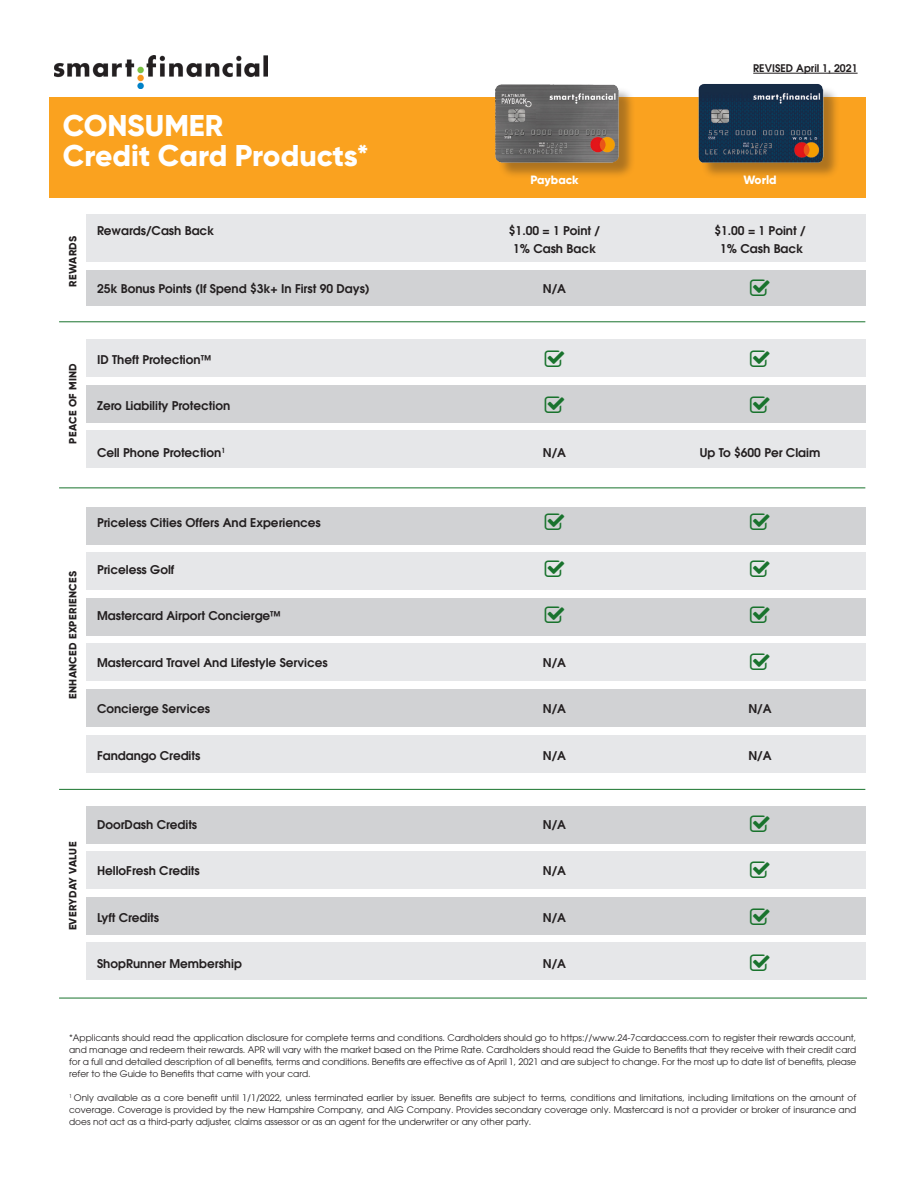
<style>
.page{position:relative;width:918px;height:1188px;background:#fff}
.page>*{position:absolute;margin:0;border:0;box-sizing:border-box;transform-origin:0 0}
.t1{font:800 30px/30px "Gilroy";color:#fff}
.t2{font:600 12px "Avant Garde";color:#231f20}
.t3{font:800 12px "Gilroy";color:#fff}
.t4{font:800 10.5px "Gilroy";letter-spacing:.03em;color:#231f20}
.t5{font:600 10.5px "Avant Garde";color:#231f20}
.t6{font:9px/12px "Avant Garde";color:#231f20;text-align:justify}
</style>
<div class="page">
<hr style="left:753px;top:73px;width:105px;height:1px;background:#231f20">
<div style="left:49px;top:97px;width:817px;height:101px;background:#faa21f"></div>
<div style="left:498px;top:86px;width:138px;height:93px;background:#231f20;opacity:.35"></div>
<img style="left:495px;top:84px;width:126px;height:80px">
<div style="left:701px;top:86px;width:139px;height:93px;background:#231f20;opacity:.35"></div>
<img style="left:698px;top:84px;width:126px;height:80px">
<div style="left:86px;top:270px;width:779px;height:35px;background:#d1d2d4"></div>
<div style="left:86px;top:507px;width:779px;height:38px;background:#d1d2d4"></div>
<div style="left:86px;top:942px;width:779px;height:38px;background:#e6e7e9"></div>
<div style="left:86px;top:851px;width:779px;height:38px;background:#e6e7e9"></div>
<div style="left:86px;top:735px;width:779px;height:38px;background:#e6e7e9"></div>
<div style="left:86px;top:644px;width:779px;height:37px;background:#e6e7e9"></div>
<div style="left:86px;top:552px;width:779px;height:38px;background:#e6e7e9"></div>
<div style="left:86px;top:430px;width:779px;height:38px;background:#e6e7e9"></div>
<div style="left:86px;top:339px;width:779px;height:38px;background:#e6e7e9"></div>
<div style="left:86px;top:214px;width:779px;height:48px;background:#e6e7e9"></div>
<div style="left:86px;top:385px;width:779px;height:38px;background:#d1d2d4"></div>
<div style="left:86px;top:598px;width:779px;height:38px;background:#d1d2d4"></div>
<div style="left:86px;top:689px;width:779px;height:38px;background:#d1d2d4"></div>
<div style="left:86px;top:806px;width:779px;height:38px;background:#d1d2d4"></div>
<div style="left:86px;top:897px;width:779px;height:37px;background:#d1d2d4"></div>
<hr style="left:59px;top:321px;width:806px;height:1px;background:#19732d">
<hr style="left:59px;top:488px;width:806px;height:1px;background:#19732d">
<hr style="left:59px;top:789px;width:806px;height:1px;background:#19732d">
<hr style="left:59px;top:998px;width:808px;height:1px;background:#19732d">
<img style="left:54px;top:55px;width:214px;height:33px">
<h1 class="t1" style="left:63px;top:111px;width:308px">CONSUMER<br>Credit Card Products*</h1>
<p class="t5" style="left:753px;top:61px;width:106px">REVISED April 1, 2021</p>
<h2 class="t3" style="left:530px;top:172px;width:50px">Payback</h2>
<h2 class="t3" style="left:743px;top:172px;width:35px">World</h2>
<p class="t4" style="left:66px;top:287px;width:52px;rotate:-90deg">REWARDS</p>
<h2 class="t2" style="left:97px;top:223px;width:119px">Rewards/Cash Back</h2>
<h2 class="t2" style="left:509px;top:223px;width:93px">$1.00 = 1 Point /</h2>
<h2 class="t2" style="left:714px;top:223px;width:93px">$1.00 = 1 Point /</h2>
<h2 class="t2" style="left:513px;top:240px;width:85px">1% Cash Back</h2>
<h2 class="t2" style="left:720px;top:240px;width:85px">1% Cash Back</h2>
<h2 class="t2" style="left:97px;top:281px;width:274px">25k Bonus Points (If Spend $3k+ In First 90 Days)</h2>
<h2 class="t2" style="left:543px;top:281px;width:25px">N/A</h2>
<p class="t4" style="left:66px;top:444px;width:82px;rotate:-90deg">PEACE OF MIND</p>
<h2 class="t2" style="left:97px;top:351px;width:117px">ID Theft Protection™</h2>
<h2 class="t2" style="left:97px;top:398px;width:135px">Zero Liability Protection</h2>
<h2 class="t2" style="left:97px;top:444px;width:130px">Cell Phone Protection<sup>1</sup></h2>
<h2 class="t2" style="left:543px;top:444px;width:25px">N/A</h2>
<h2 class="t2" style="left:700px;top:444px;width:122px">Up To $600 Per Claim</h2>
<p class="t4" style="left:66px;top:699px;width:129px;rotate:-90deg">ENHANCED EXPERIENCES</p>
<h2 class="t2" style="left:97px;top:515px;width:225px">Priceless Cities Offers And Experiences</h2>
<h2 class="t2" style="left:97px;top:561px;width:79px">Priceless Golf</h2>
<h2 class="t2" style="left:97px;top:608px;width:187px">Mastercard Airport Concierge™</h2>
<h2 class="t2" style="left:97px;top:654px;width:232px">Mastercard Travel And Lifestyle Services</h2>
<h2 class="t2" style="left:543px;top:654px;width:25px">N/A</h2>
<h2 class="t2" style="left:97px;top:701px;width:115px">Concierge Services</h2>
<h2 class="t2" style="left:543px;top:701px;width:25px">N/A</h2>
<h2 class="t2" style="left:748px;top:701px;width:25px">N/A</h2>
<h2 class="t2" style="left:97px;top:747px;width:105px">Fandango Credits</h2>
<h2 class="t2" style="left:543px;top:747px;width:25px">N/A</h2>
<h2 class="t2" style="left:748px;top:747px;width:25px">N/A</h2>
<p class="t4" style="left:66px;top:930px;width:90px;rotate:-90deg">EVERYDAY VALUE</p>
<h2 class="t2" style="left:97px;top:816px;width:102px">DoorDash Credits</h2>
<h2 class="t2" style="left:543px;top:816px;width:25px">N/A</h2>
<h2 class="t2" style="left:97px;top:863px;width:104px">HelloFresh Credits</h2>
<h2 class="t2" style="left:543px;top:863px;width:25px">N/A</h2>
<h2 class="t2" style="left:97px;top:909px;width:64px">Lyft Credits</h2>
<h2 class="t2" style="left:543px;top:909px;width:25px">N/A</h2>
<h2 class="t2" style="left:97px;top:956px;width:146px">ShopRunner Membership</h2>
<h2 class="t2" style="left:543px;top:956px;width:25px">N/A</h2>
<p class="t6" style="left:69px;top:1031px;width:789px">*Applicants should read the application disclosure for complete terms and conditions. Cardholders should go to https://www.24-7cardaccess.com to register their rewards account, and manage and redeem their rewards. APR will vary with the market based on the Prime Rate. Cardholders should read the Guide to Benefits that they receive with their credit card for a full and detailed description of all benefits, terms and conditions. Benefits are effective as of April 1, 2021 and are subject to change. For the most up to date list of benefits, please refer to the Guide to Benefits that came with your card.</p>
<p class="t6" style="left:69px;top:1091px;width:789px"><sup>1</sup> Only available as a core benefit until 1/1/2022, unless terminated earlier by issuer. Benefits are subject to terms, conditions and limitations, including limitations on the amount of coverage. Coverage is provided by the new Hampshire Company, and AIG Company. Provides secondary coverage only. Mastercard is not a provider or broker of insurance and does not act as a third-party adjuster, claims assessor or as an agent for the underwriter or any other party.</p>
</div>
